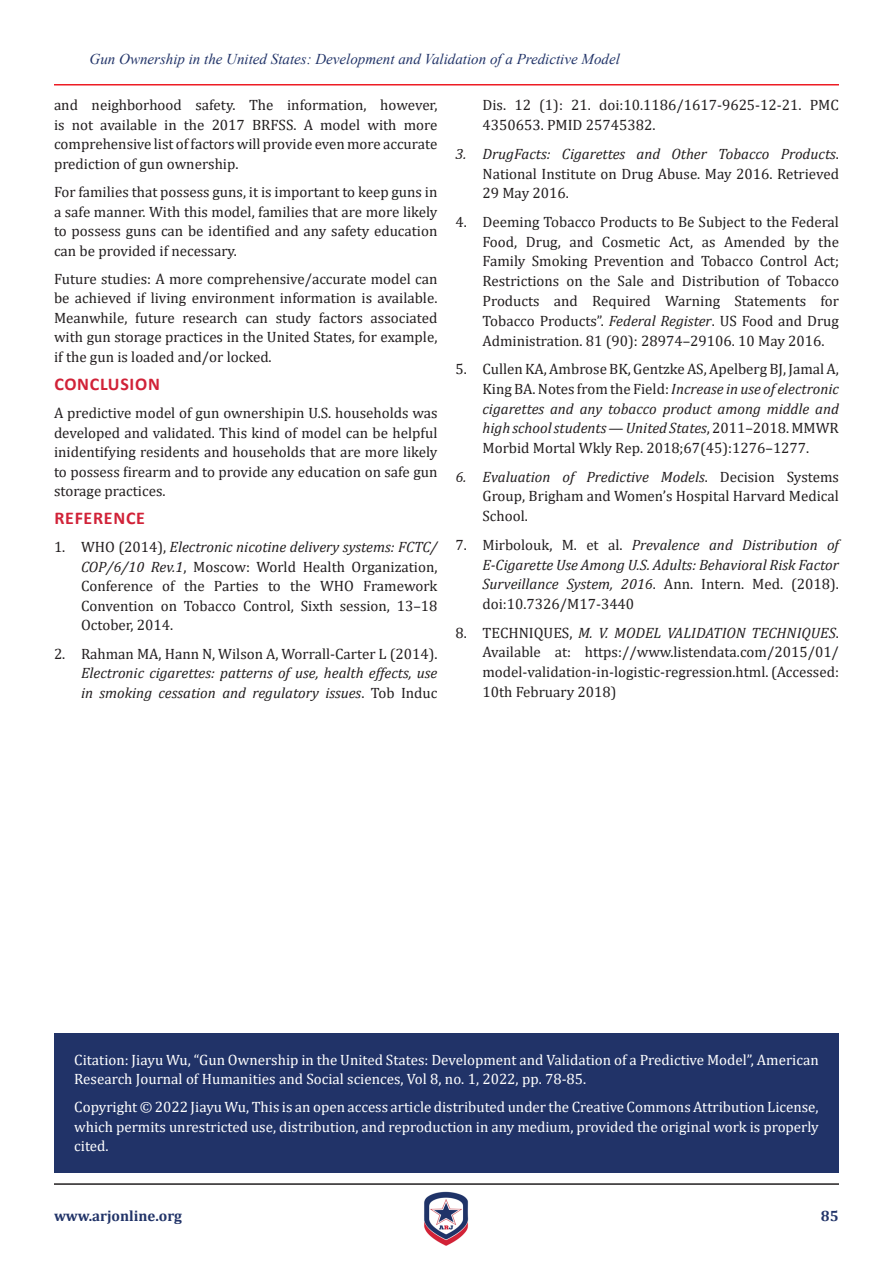
<style>
.page{position:relative;width:893px;height:1263px;background:#fff}
.page>*{position:absolute;margin:0;border:0;box-sizing:border-box;transform-origin:0 0}
.t1{font:700 18px "Calibri";letter-spacing:.04em;color:#d12238}
.List_Paragraph{font:15px/19.5px "Cambria";color:#231f20;text-align:justify}
.Footnote_Text{font:15px/19.8px "Cambria";color:#231f20;text-align:justify}
.t2{font:15px/19.5px "Cambria";color:#fff}
.Footnote_Text-2{font:italic 15px/19.8px "Cambria";color:#231f20;text-align:justify}
.t3{font:italic 15px "Times New Roman";color:#213368}
.t4{font:700 15px "Cambria";color:#213368}
.s1{font-style:italic}
.s2{font-style:normal}
</style>
<div class="page">
<img style="left:424px;top:1191px;width:45px;height:55px">
<hr style="left:54px;top:1183px;width:785px;height:2px;background:#231f20">
<hr style="left:54px;top:84px;width:785px;height:2px;background:#ed1c24">
<div style="left:54px;top:1034px;width:785px;height:139px;background:#213368"></div>
<p class="t3" style="left:90px;top:49px;width:532px">Gun Ownership in the United States: Development and Validation of a Predictive Model</p>
<p class="List_Paragraph" style="left:54px;top:96px;width:385px">and neighborhood safety. The information, however, is not available in the 2017 BRFSS. A model with more comprehensive list of factors will provide even more accurate prediction of gun ownership.</p>
<p class="List_Paragraph" style="left:54px;top:182px;width:385px">For families that possess guns, it is important to keep guns in a safe manner. With this model, families that are more likely to possess guns can be identified and any safety education can be provided if necessary.</p>
<p class="List_Paragraph" style="left:54px;top:269px;width:385px">Future studies: A more comprehensive/accurate model can be achieved if living environment information is available.<br>Meanwhile, future research can study factors associated with gun storage practices in the United States, for example, if the gun is loaded and/or locked.</p>
<p class="t1" style="left:54px;top:371px;width:107px">CONCLUSION</p>
<p class="List_Paragraph" style="left:54px;top:403px;width:385px">A predictive model of gun ownershipin U.S. households was developed and validated. This kind of model can be helpful inidentifying residents and households that are more likely to possess firearm and to provide any education on safe gun storage practices.</p>
<p class="t1" style="left:54px;top:505px;width:92px">REFERENCE</p>
<p class="Footnote_Text" style="left:81px;top:537px;width:358px;text-indent:-27px">1. WHO (2014), <span class="s1">Electronic nicotine delivery systems: FCTC/ COP/6/10 Rev.1</span>, Moscow: World Health Organization, Conference of the Parties to the WHO Framework Convention on Tobacco Control, Sixth session, 13–18<br>October, 2014.</p>
<p class="Footnote_Text-2" style="left:81px;top:643px;width:358px;text-indent:-27px"><span class="s2">2. Rahman MA, Hann N, Wilson A, Worrall-Carter L (2014).<br></span>Electronic cigarettes: patterns of use, health effects, use in smoking cessation and regulatory issues<span class="s2">. Tob Induc</span></p>
<p class="Footnote_Text" style="left:482px;top:95px;width:358px">Dis. 12 (1): 21. doi:10.1186/1617-9625-12-21. PMC<br>4350653. PMID 25745382.</p>
<p class="Footnote_Text" style="left:482px;top:144px;width:358px;text-indent:-27px"><span class="s1">3. DrugFacts: Cigarettes and Other Tobacco Products</span>.<br>National Institute on Drug Abuse. May 2016. Retrieved 29 May 2016.</p>
<p class="List_Paragraph" style="left:482px;top:212px;width:358px;text-indent:-27px">4. Deeming Tobacco Products to Be Subject to the Federal Food, Drug, and Cosmetic Act, as Amended by the Family Smoking Prevention and Tobacco Control Act; Restrictions on the Sale and Distribution of Tobacco Products and Required Warning Statements for Tobacco Products”. <span class="s1">Federal Register</span>. US Food and Drug Administration. 81 (90): 28974–29106. 10 May 2016.</p>
<p class="Footnote_Text" style="left:482px;top:359px;width:358px;text-indent:-27px">5. Cullen KA, Ambrose BK, Gentzke AS, Apelberg BJ, Jamal A, King BA. Notes from the Field: <span class="s1">Increase in use of electronic cigarettes and any tobacco product among middle and high school students — United States</span>, 2011–2018. MMWR Morbid Mortal Wkly Rep. 2018;67(45):1276–1277.</p>
<p class="Footnote_Text" style="left:482px;top:467px;width:358px;text-indent:-27px"><span class="s1">6. Evaluation of Predictive Models</span>. Decision Systems Group, Brigham and Women’s Hospital Harvard Medical School.</p>
<p class="Footnote_Text-2" style="left:482px;top:534px;width:358px;text-indent:-27px"><span class="s2">7. Mirbolouk, M. et al.</span> Prevalence and Distribution of E-Cigarette Use Among U.S. Adults: Behavioral Risk Factor Surveillance System, 2016<span class="s2">. Ann. Intern. Med. (2018). doi:10.7326/M17-3440</span></p>
<p class="Footnote_Text" style="left:482px;top:622px;width:358px;text-indent:-27px">8. TECHNIQUES, <span class="s1">M. V. MODEL VALIDATION TECHNIQUES</span>.<br>Available at: https://www.listendata.com/2015/01/ model-validation-in-logistic-regression.html. (Accessed:<br>10th February 2018)</p>
<p class="t2" style="left:74px;top:1050px;width:746px">Citation: Jiayu Wu, “Gun Ownership in the United States: Development and Validation of a Predictive Model”, American<br>Research Journal of Humanities and Social sciences, Vol 8, no. 1, 2022, pp. 78-85.</p>
<p class="t2" style="left:74px;top:1097px;width:746px;text-align:justify">Copyright © 2022 Jiayu Wu, This is an open access article distributed under the Creative Commons Attribution License, which permits unrestricted use, distribution, and reproduction in any medium, provided the original work is properly cited.</p>
<p class="t4" style="left:54px;top:1205px;width:130px">www.arjonline.org</p>
<p class="t4" style="left:821px;top:1205px;width:19px">85</p>
</div>
